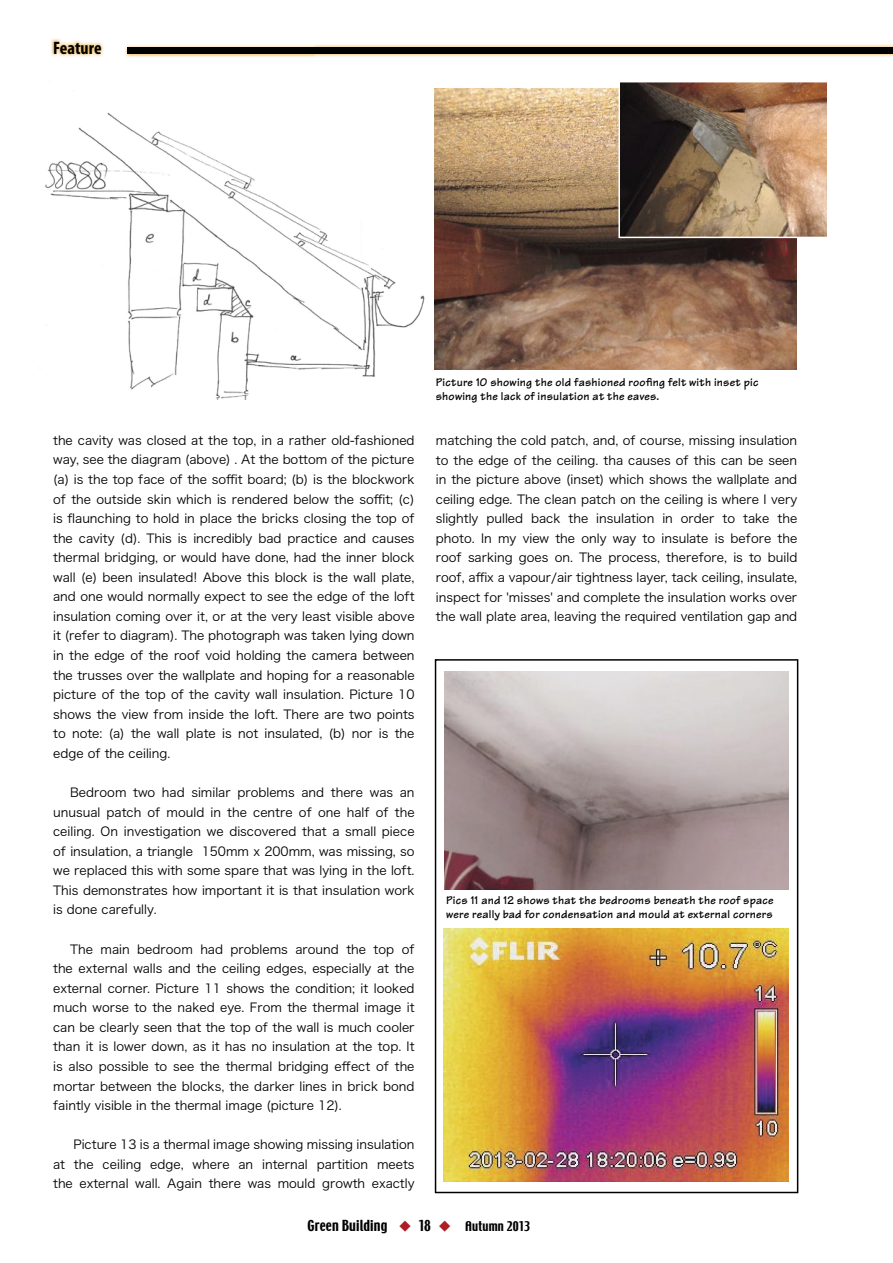
<style>
.page{position:relative;width:893px;height:1263px;background:#fff}
.page>*{position:absolute;margin:0;border:0;box-sizing:border-box;transform-origin:0 0}
.t1{font:700 condensed 18px "Myriad Pro";color:#000}
.t2{font:13.5px "Techno";letter-spacing:.01em;color:#000}
.t3{font:12.3px/19.5px "Hira Kaku Pro W3";color:#000;text-align:justify}
.t4{font:700 12px/13.5px "Tekton";letter-spacing:.015em;color:#000}
.s1{color:#ad1d23}
.s2{font-size:12px}
</style>
<div class="page">
<img style="left:51px;top:38px;width:74px;height:19px">
<img style="left:125px;top:45px;width:768px;height:12px">
<div style="left:128px;top:48px;width:765px;height:6px;background:#000"></div>
<img style="left:45px;top:112px;width:380px;height:288px">
<img style="left:434px;top:89px;width:363px;height:281px">
<svg style="left:435px;top:659px;width:363px;height:534px"></svg>
<img style="left:444px;top:671px;width:345px;height:218px">
<img style="left:443px;top:929px;width:346px;height:252px">
<img style="left:618px;top:82px;width:209px;height:156px">
<h1 class="t1" style="left:53px;top:36px;width:50px">Feature</h1>
<p class="t3" style="left:53px;top:430px;width:363px">the cavity was closed at the top, in a rather old-fashioned way, see the diagram (above) . At the bottom of the picture (a) is the top face of the soffit board; (b) is the blockwork of the outside skin which is rendered below the soffit; (c) is flaunching to hold in place the bricks closing the top of the cavity (d). This is incredibly bad practice and causes thermal bridging, or would have done, had the inner block wall (e) been insulated! Above this block is the wall plate, and one would normally expect to see the edge of the loft insulation coming over it, or at the very least visible above it (refer to diagram). The photograph was taken lying down in the edge of the roof void holding the camera between the trusses over the wallplate and hoping for a reasonable picture of the top of the cavity wall insulation. Picture 10 shows the view from inside the loft. There are two points to note: (a) the wall plate is not insulated, (b) nor is the edge of the ceiling.</p>
<p class="t3" style="left:53px;top:782px;width:363px;text-indent:17px">Bedroom two had similar problems and there was an unusual patch of mould in the centre of one half of the ceiling. On investigation we discovered that a small piece of insulation, a triangle 150mm x 200mm, was missing, so we replaced this with some spare that was lying in the loft.<br>This demonstrates how important it is that insulation work is done carefully.</p>
<p class="t3" style="left:53px;top:938px;width:363px;text-indent:17px">The main bedroom had problems around the top of the external walls and the ceiling edges, especially at the external corner. Picture 11 shows the condition; it looked much worse to the naked eye. From the thermal image it can be clearly seen that the top of the wall is much cooler than it is lower down, as it has no insulation at the top. It is also possible to see the thermal bridging effect of the mortar between the blocks, the darker lines in brick bond faintly visible in the thermal image (picture 12).</p>
<p class="t3" style="left:53px;top:1134px;width:363px;text-indent:20px">Picture 13 is a thermal image showing missing insulation at the ceiling edge, where an internal partition meets the external wall. Again there was mould growth exactly</p>
<p class="t4" style="left:436px;top:376px;width:324px">Picture 10 showing the old fashioned roofing felt with inset pic showing the lack of insulation at the eaves.</p>
<p class="t3" style="left:436px;top:430px;width:363px">matching the cold patch, and, of course, missing insulation to the edge of the ceiling. tha causes of this can be seen in the picture above (inset) which shows the wallplate and ceiling edge. The clean patch on the ceiling is where I very slightly pulled back the insulation in order to take the photo. In my view the only way to insulate is before the roof sarking goes on. The process, therefore, is to build roof, affix a vapour/air tightness layer, tack ceiling, insulate, inspect for 'misses' and complete the insulation works over the wall plate area, leaving the required ventilation gap and</p>
<p class="t4" style="left:446px;top:894px;width:329px">Pics 11 and 12 shows that the bedrooms beneath the roof space were really bad for condensation and mould at external corners</p>
<p class="t2" style="left:308px;top:1217px;width:224px">Green Building <span class="s1">◆</span> 18 <span class="s1">◆</span> <span class="s2">Autumn 2013</span></p>
</div>
